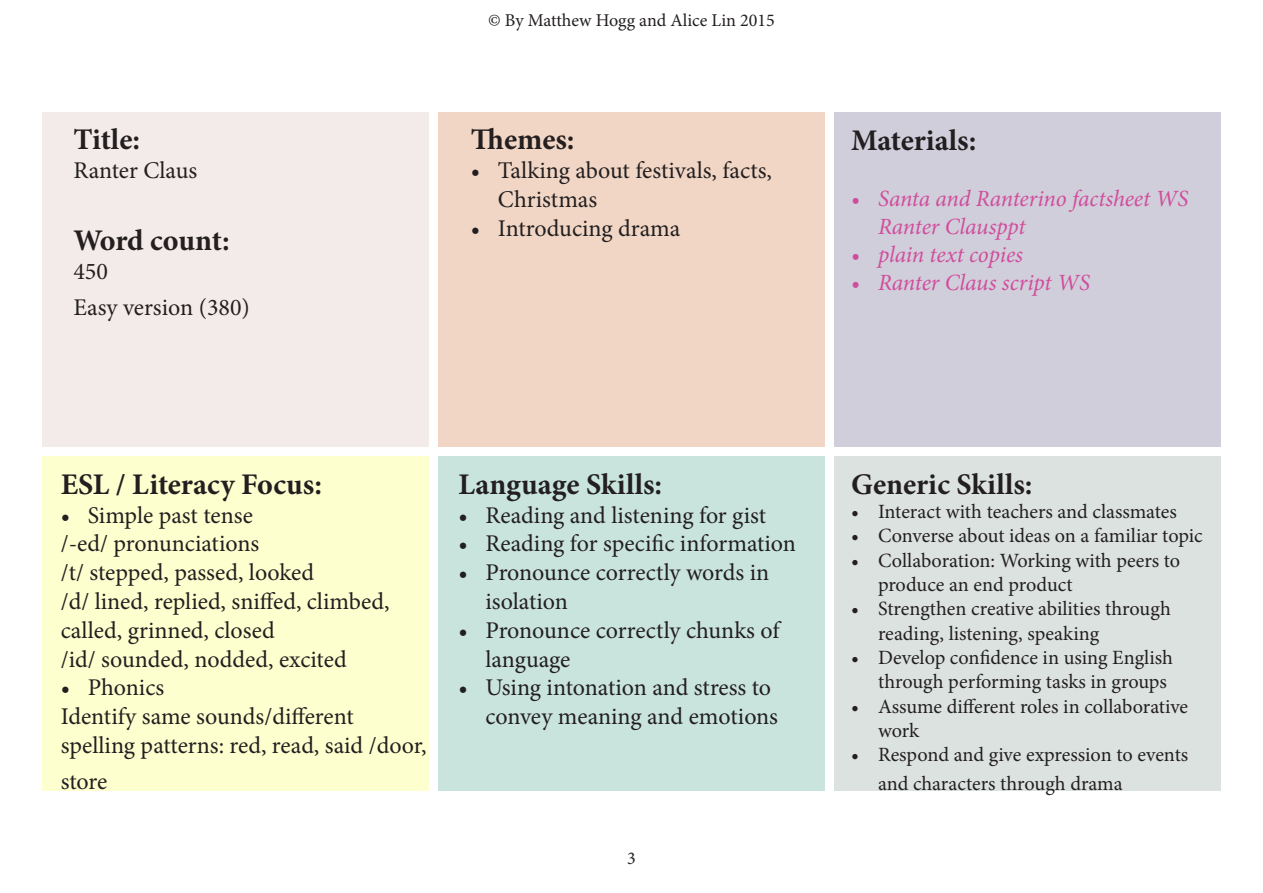
<style>
.page{position:relative;width:1263px;height:893px;background:#fff}
.page>*{position:absolute;margin:0;border:0;box-sizing:border-box;transform-origin:0 0}
.content{font:700 30px "Minion Pro";color:#231f20}
.content-2{font:24px/28.8px "Minion Pro";color:#231f20}
.t1{font:italic 23.25px/27.9px "Minion Pro";letter-spacing:-.005em;color:#d04d9c}
.t2{font:20.25px/24.3px "Minion Pro";color:#231f20}
.t3{font:18px "Minion Pro";color:#231f20}
</style>
<div class="page">
<div style="left:43px;top:456px;width:386px;height:335px;background:#fdffce"></div>
<div style="left:438px;top:456px;width:387px;height:335px;background:#c9e4dd"></div>
<div style="left:438px;top:112px;width:387px;height:334px;background:#f1d6c5"></div>
<div style="left:834px;top:112px;width:386px;height:334px;background:#d0cedb"></div>
<div style="left:43px;top:112px;width:386px;height:334px;background:#f3ebe9"></div>
<div style="left:834px;top:456px;width:386px;height:335px;background:#dce2e0"></div>
<p class="content" style="left:73px;top:119px;width:68px">Title:</p>
<p class="content-2" style="left:73px;top:156px;width:125px">Ranter Claus</p>
<p class="content" style="left:73px;top:219px;width:158px">Word count:</p>
<p class="content-2" style="left:73px;top:257px;width:36px">450</p>
<p class="content-2" style="left:73px;top:293px;width:178px">Easy version (380)</p>
<p class="t3" style="left:488px;top:8px;width:288px">© By Matthew Hogg and Alice Lin 2015</p>
<p class="content" style="left:471px;top:119px;width:105px">Themes:</p>
<p class="content-2" style="left:498px;top:156px;width:275px;text-indent:-27px">• Talking about festivals, facts,<br>Christmas</p>
<p class="content-2" style="left:471px;top:214px;width:211px">• Introducing drama</p>
<p class="content" style="left:851px;top:119px;width:127px">Materials:</p>
<p class="t1" style="left:878px;top:185px;width:312px;text-indent:-27px">• Santa and Ranterino factsheet WS<br>Ranter Clausppt</p>
<p class="t1" style="left:851px;top:240px;width:173px">• plain text copies</p>
<p class="t1" style="left:851px;top:268px;width:240px">• Ranter Claus script WS</p>
<p class="content" style="left:61px;top:463px;width:263px">ESL / Literacy Focus:</p>
<p class="content-2" style="left:61px;top:501px;width:194px">• Simple past tense</p>
<p class="content-2" style="left:61px;top:529px;width:200px">/-ed/ pronunciations</p>
<p class="content-2" style="left:61px;top:558px;width:255px">/t/ stepped, passed, looked</p>
<p class="content-2" style="left:61px;top:587px;width:330px">/d/ lined, replied, sniffed, climbed, called, grinned, closed</p>
<p class="content-2" style="left:61px;top:645px;width:288px">/id/ sounded, nodded, excited</p>
<p class="content-2" style="left:61px;top:673px;width:105px">• Phonics</p>
<p class="content-2" style="left:61px;top:702px;width:367px">Identify same sounds/different spelling patterns: red, read, said /door,</p>
<p class="content-2" style="left:61px;top:767px;width:48px">store</p>
<p class="content" style="left:458px;top:463px;width:205px">Language Skills:</p>
<p class="content-2" style="left:458px;top:501px;width:309px">• Reading and listening for gist</p>
<p class="content-2" style="left:458px;top:529px;width:339px">• Reading for specific information</p>
<p class="content-2" style="left:485px;top:558px;width:285px;text-indent:-27px">• Pronounce correctly words in isolation</p>
<p class="content-2" style="left:485px;top:616px;width:296px;text-indent:-27px">• Pronounce correctly chunks of language</p>
<p class="content-2" style="left:458px;top:673px;width:321px;text-align:right">• Using intonation and stress to convey meaning and emotions</p>
<p class="t3" style="left:627px;top:846px;width:10px">3</p>
<p class="content" style="left:851px;top:463px;width:183px">Generic Skills:</p>
<p class="t2" style="left:851px;top:500px;width:327px">• Interact with teachers and classmates</p>
<p class="t2" style="left:851px;top:524px;width:353px">• Converse about ideas on a familiar topic</p>
<p class="t2" style="left:878px;top:548px;width:304px;text-indent:-27px">• Collaboration: Working with peers to produce an end product</p>
<p class="t2" style="left:878px;top:597px;width:294px;text-indent:-27px">• Strengthen creative abilities through reading, listening, speaking</p>
<p class="t2" style="left:851px;top:645px;width:323px;text-align:right">• Develop confidence in using English through performing tasks in groups</p>
<p class="t2" style="left:878px;top:694px;width:312px;text-indent:-27px">• Assume different roles in collaborative work</p>
<p class="t2" style="left:878px;top:740px;width:312px;line-height:28.8px;text-indent:-27px">• Respond and give expression to events and characters through drama</p>
</div>
